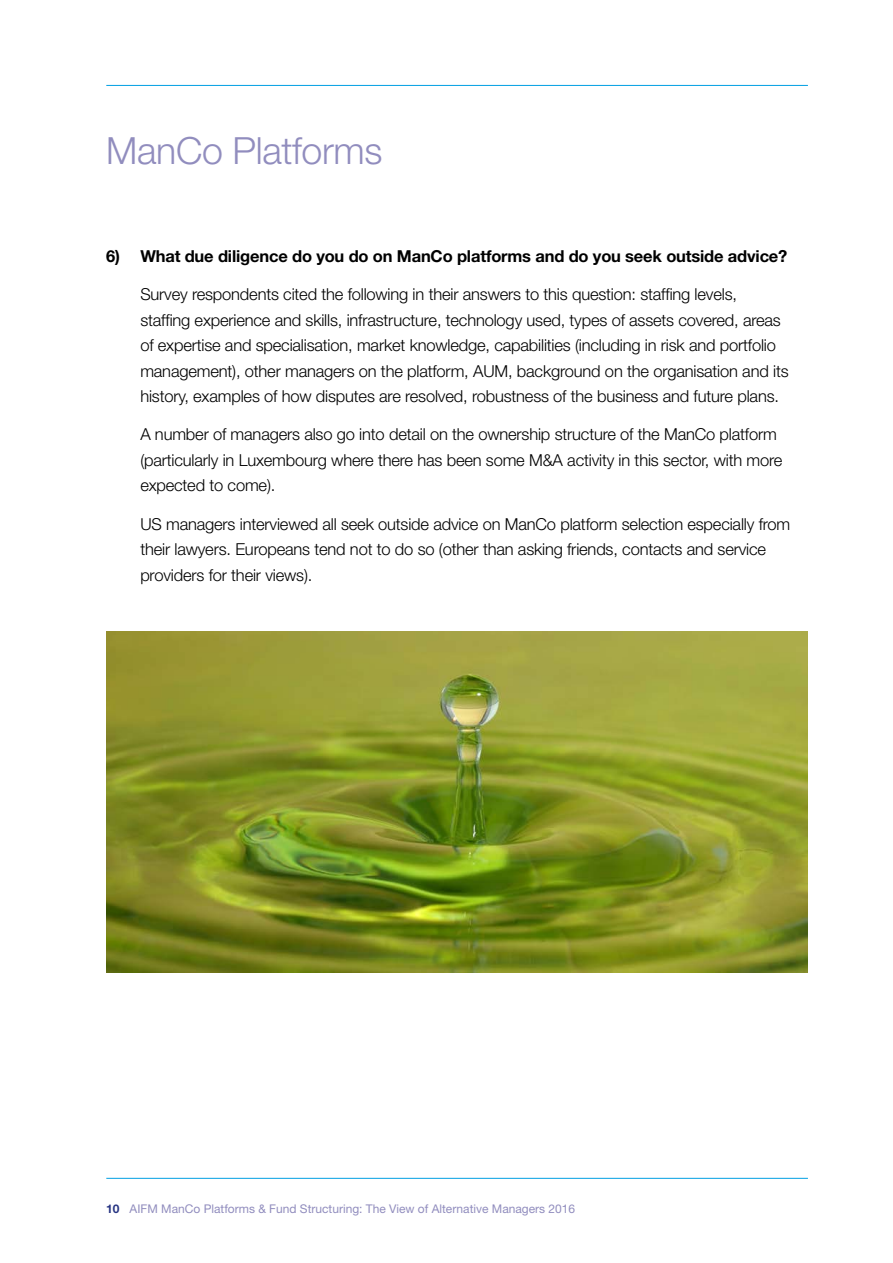
<style>
.page{position:relative;width:893px;height:1263px;background:#fff}
.page>*{position:absolute;margin:0;border:0;box-sizing:border-box;transform-origin:0 0}
.t1{font:300 37.5px "Helvetica Neue";letter-spacing:-.01em;color:#918dbe}
.t2{font:300 16.5px/25.5px "Helvetica Neue";letter-spacing:-.01em;color:#000}
.t3{font:700 16.5px "Helvetica Neue";letter-spacing:-.01em;color:#000}
.t4{font:12px "Helvetica Neue";color:#918dbe}
.s1{font-weight:700;color:#283583}
</style>
<div class="page">
<hr style="left:106px;top:1178px;width:702px;height:1px;background:#009fe3">
<hr style="left:106px;top:85px;width:702px;height:1px;background:#009fe3">
<img style="left:106px;top:631px;width:702px;height:342px">
<h1 class="t1" style="left:106px;top:127px;width:278px">ManCo Platforms</h1>
<p class="t3" style="left:106px;top:246px;width:683px">6) What due diligence do you do on ManCo platforms and do you seek outside advice?</p>
<p class="t2" style="left:140px;top:281px;width:650px">Survey respondents cited the following in their answers to this question: staffing levels, staffing experience and skills, infrastructure, technology used, types of assets covered, areas of expertise and specialisation, market knowledge, capabilities (including in risk and portfolio management), other managers on the platform, AUM, background on the organisation and its history, examples of how disputes are resolved, robustness of the business and future plans.</p>
<p class="t2" style="left:140px;top:421px;width:644px">A number of managers also go into detail on the ownership structure of the ManCo platform (particularly in Luxembourg where there has been some M&amp;A activity in this sector, with more expected to come).</p>
<p class="t2" style="left:140px;top:511px;width:651px">US managers interviewed all seek outside advice on ManCo platform selection especially from their lawyers. Europeans tend not to do so (other than asking friends, contacts and service providers for their views).</p>
<p class="t4" style="left:106px;top:1201px;width:470px"><span class="s1">10</span> AIFM ManCo Platforms &amp; Fund Structuring: The View of Alternative Managers 2016</p>
</div>
